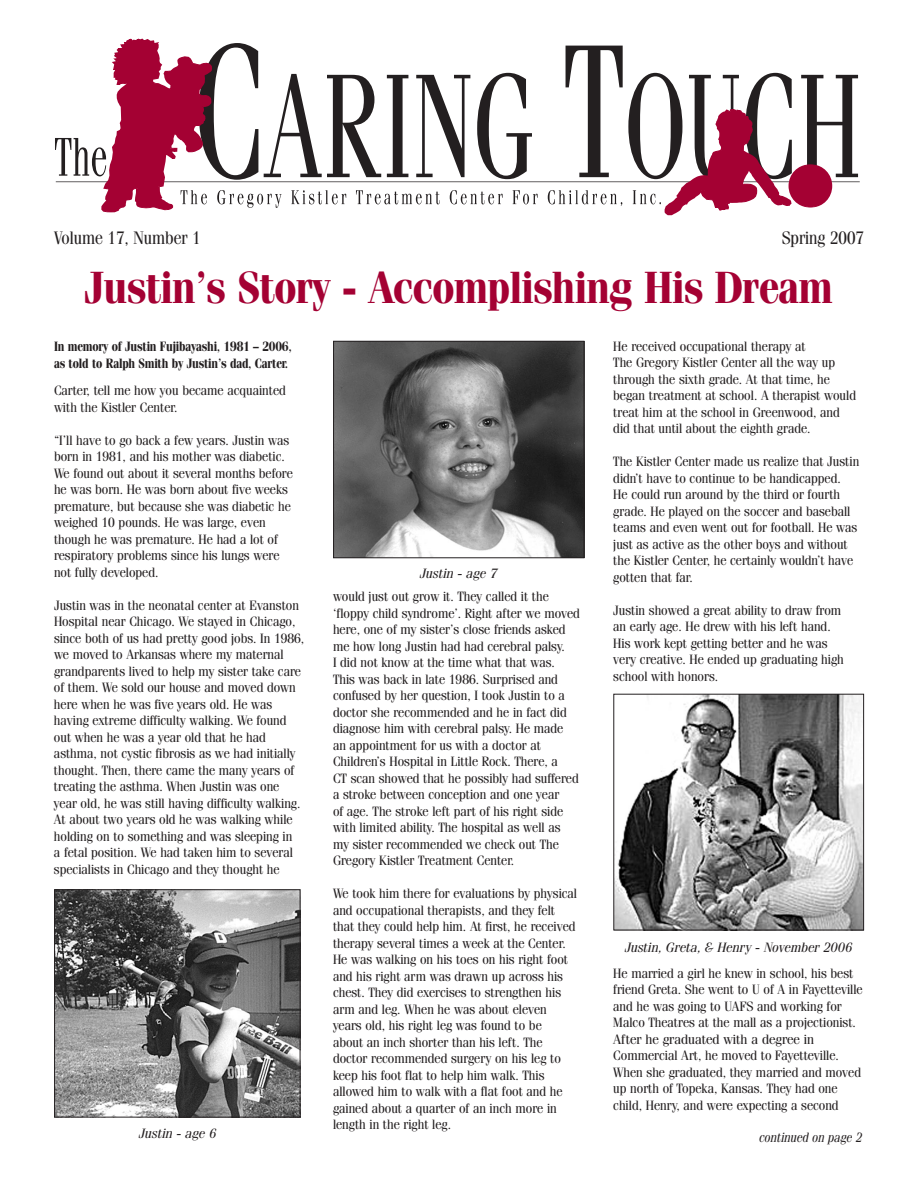
<style>
.page{position:relative;width:918px;height:1188px;background:#fff}
.page>*{position:absolute;margin:0;border:0;box-sizing:border-box;transform-origin:0 0}
.t1{font:700 45px "Fenice IT Cby BT";letter-spacing:-.02em;color:#a40133;scale:.9 1}
.t2{font:18px "Fenice IT Cby BT";color:#231f20;scale:.9 1}
.t3{font:13.5px/16.5px "Fenice IT Cby BT";color:#231f20;scale:.95 1}
.t4{font:700 13.5px/16.5px "Fenice IT Cby BT";letter-spacing:-.02em;color:#231f20;scale:.85 1}
.t5{font:italic 13.5px "Fenice IT Cby BT";color:#231f20}
.t6{font:italic 13.5px "Fenice IT Cby BT";color:#231f20;scale:.9 1}
</style>
<div class="page">
<hr style="left:56px;top:181px;width:804px;height:2px;background:#231f20">
<svg style="left:801px;top:75px;width:57px;height:102px"></svg>
<div style="left:790px;top:165px;width:41px;height:42px;background:#a40133;border-radius:50%"></div>
<div style="left:789px;top:164px;width:42px;height:44px;border:2px solid #a40133;border-radius:50%"></div>
<svg style="left:55px;top:39px;width:483px;height:174px"></svg>
<svg style="left:548px;top:46px;width:245px;height:170px"></svg>
<img style="left:335px;top:343px;width:247px;height:213px">
<div style="left:333px;top:341px;width:251px;height:217px;border:1px solid #231f20"></div>
<img style="left:56px;top:891px;width:242px;height:225px">
<div style="left:54px;top:889px;width:246px;height:229px;border:1px solid #231f20"></div>
<img style="left:615px;top:696px;width:247px;height:232px">
<div style="left:613px;top:694px;width:251px;height:236px;border:1px solid #231f20"></div>
<h2 class="t2" style="left:54px;top:227px;width:165px">Volume 17, Number 1</h2>
<h2 class="t2" style="left:782px;top:227px;width:93px">Spring 2007</h2>
<h1 class="t1" style="left:84px;top:261px;width:833px">Justin’s Story - Accomplishing His Dream</h1>
<p class="t4" style="left:54px;top:338px;width:281px">In memory of Justin Fujibayashi, 1981 – 2006, as told to Ralph Smith by Justin’s dad, Carter.</p>
<p class="t3" style="left:54px;top:382px;width:246px">Carter, tell me how you became acquainted with the Kistler Center.</p>
<p class="t3" style="left:54px;top:432px;width:253px">“I’ll have to go back a few years. Justin was born in 1981, and his mother was diabetic.<br>We found out about it several months before he was born. He was born about five weeks premature, but because she was diabetic he weighed 10 pounds. He was large, even though he was premature. He had a lot of respiratory problems since his lungs were not fully developed.</p>
<p class="t3" style="left:54px;top:597px;width:265px">Justin was in the neonatal center at Evanston Hospital near Chicago. We stayed in Chicago, since both of us had pretty good jobs. In 1986, we moved to Arkansas where my maternal grandparents lived to help my sister take care of them. We sold our house and moved down here when he was five years old. He was having extreme difficulty walking. We found out when he was a year old that he had asthma, not cystic fibrosis as we had initially thought. Then, there came the many years of treating the asthma. When Justin was one year old, he was still having difficulty walking.<br>At about two years old he was walking while holding on to something and was sleeping in<br>a fetal position. We had taken him to several specialists in Chicago and they thought he</p>
<p class="t5" style="left:139px;top:1126px;width:79px">Justin - age 6</p>
<p class="t5" style="left:420px;top:566px;width:79px">Justin - age 7</p>
<p class="t3" style="left:333px;top:588px;width:262px">would just out grow it. They called it the ‘floppy child syndrome’. Right after we moved here, one of my sister’s close friends asked me how long Justin had had cerebral palsy.<br>I did not know at the time what that was.<br>This was back in late 1986. Surprised and confused by her question, I took Justin to a doctor she recommended and he in fact did diagnose him with cerebral palsy. He made<br>an appointment for us with a doctor at Children’s Hospital in Little Rock. There, a<br>CT scan showed that he possibly had suffered a stroke between conception and one year<br>of age. The stroke left part of his right side with limited ability. The hospital as well as<br>my sister recommended we check out The Gregory Kistler Treatment Center.</p>
<p class="t3" style="left:333px;top:885px;width:258px">We took him there for evaluations by physical and occupational therapists, and they felt that they could help him. At first, he received therapy several times a week at the Center.<br>He was walking on his toes on his right foot and his right arm was drawn up across his chest. They did exercises to strengthen his arm and leg. When he was about eleven years old, his right leg was found to be<br>about an inch shorter than his left. The doctor recommended surgery on his leg to keep his foot flat to help him walk. This allowed him to walk with a flat foot and he gained about a quarter of an inch more in length in the right leg.</p>
<p class="t3" style="left:613px;top:338px;width:257px">He received occupational therapy at<br>The Gregory Kistler Center all the way up through the sixth grade. At that time, he began treatment at school. A therapist would treat him at the school in Greenwood, and did that until about the eighth grade.</p>
<p class="t3" style="left:613px;top:453px;width:260px">The Kistler Center made us realize that Justin didn’t have to continue to be handicapped.<br>He could run around by the third or fourth grade. He played on the soccer and baseball teams and even went out for football. He was just as active as the other boys and without the Kistler Center, he certainly wouldn’t have gotten that far.</p>
<p class="t3" style="left:613px;top:602px;width:244px">Justin showed a great ability to draw from an early age. He drew with his left hand.<br>His work kept getting better and he was very creative. He ended up graduating high school with honors.</p>
<p class="t5" style="left:625px;top:940px;width:229px">Justin, Greta, &amp; Henry - November 2006</p>
<p class="t3" style="left:613px;top:965px;width:264px">He married a girl he knew in school, his best friend Greta. She went to U of A in Fayetteville and he was going to UAFS and working for Malco Theatres at the mall as a projectionist.<br>After he graduated with a degree in Commercial Art, he moved to Fayetteville.<br>When she graduated, they married and moved up north of Topeka, Kansas. They had one child, Henry, and were expecting a second</p>
<p class="t6" style="left:760px;top:1129px;width:116px">continued on page 2</p>
</div>
